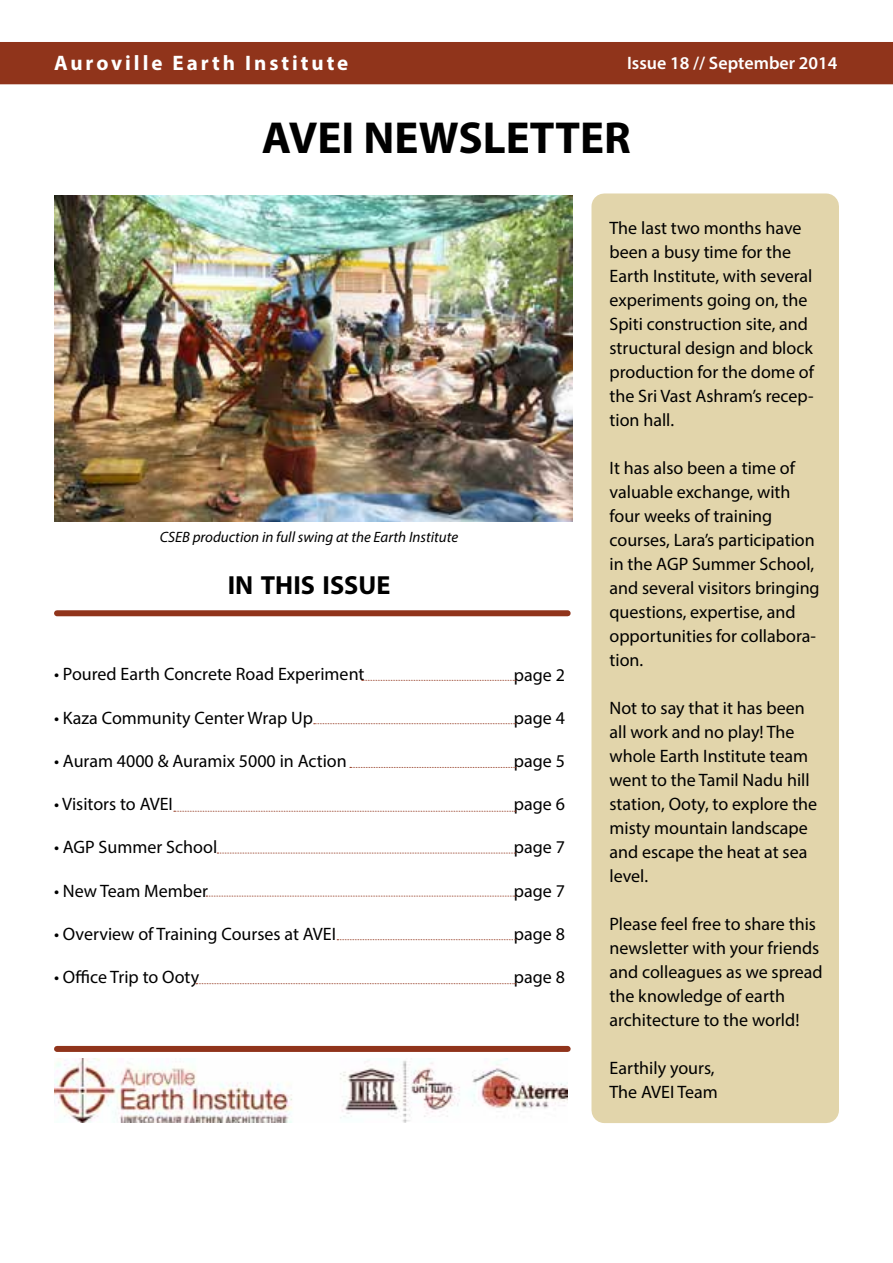
<style>
.page{position:relative;width:893px;height:1263px;background:#fff}
.page>*{position:absolute;margin:0;border:0;box-sizing:border-box;transform-origin:0 0}
.t1{font:700 45px "Myriad Pro";color:#000}
.t2{font:700 26.25px "Myriad Pro";color:#000}
.t3{font:700 21px "Myriad Pro";letter-spacing:.14em;color:#fff}
.t4{font:18px/24px "Myriad Pro";color:#000}
.t5{font:600 18px "Myriad Pro";color:#fff}
.t6{font:italic 15px "Myriad Pro";color:#000}
</style>
<div class="page">
<div style="left:57px;top:1046px;width:511px;height:6px;background:#90341b"></div>
<div style="left:57px;top:610px;width:511px;height:6px;background:#90341b"></div>
<div style="left:0;top:42px;width:893px;height:42px;background:#90341b"></div>
<div style="left:591px;top:193px;width:248px;height:930px;background:#e2d5ab"></div>
<img style="left:54px;top:196px;width:518px;height:326px">
<img style="left:54px;top:1059px;width:513px;height:63px">
<svg style="left:196px;top:983px;width:320px;height:1px"></svg>
<svg style="left:337px;top:939px;width:179px;height:1px"></svg>
<svg style="left:206px;top:896px;width:309px;height:1px"></svg>
<svg style="left:174px;top:811px;width:342px;height:1px"></svg>
<svg style="left:217px;top:853px;width:298px;height:1px"></svg>
<svg style="left:362px;top:680px;width:154px;height:1px"></svg>
<svg style="left:350px;top:767px;width:166px;height:1px"></svg>
<svg style="left:314px;top:723px;width:202px;height:1px"></svg>
<p class="t3" style="left:54px;top:49px;width:296px">Auroville Earth Institute</p>
<p class="t5" style="left:627px;top:51px;width:212px">Issue 18 // September 2014</p>
<h1 class="t1" style="left:262px;top:108px;width:370px">AVEI NEWSLETTER</h1>
<p class="t6" style="left:160px;top:527px;width:300px">CSEB production in full swing at the Earth Institute</p>
<h2 class="t2" style="left:228px;top:568px;width:164px">IN THIS ISSUE</h2>
<p class="t4" style="left:54px;top:662px;width:312px">• Poured Earth Concrete Road Experiment</p>
<p class="t4" style="left:54px;top:705px;width:260px">• Kaza Community Center Wrap Up</p>
<p class="t4" style="left:54px;top:748px;width:294px">• Auram 4000 &amp; Auramix 5000 in Action</p>
<p class="t4" style="left:54px;top:792px;width:120px">• Visitors to AVEI</p>
<p class="t4" style="left:54px;top:835px;width:165px">• AGP Summer School</p>
<p class="t4" style="left:54px;top:878px;width:156px">• New Team Member</p>
<p class="t4" style="left:54px;top:921px;width:284px">• Overview of Training Courses at AVEI</p>
<p class="t4" style="left:54px;top:964px;width:147px">• Office Trip to Ooty</p>
<p class="t4" style="left:514px;top:662px;width:53px">page 2</p>
<p class="t4" style="left:514px;top:705px;width:53px">page 4</p>
<p class="t4" style="left:514px;top:749px;width:53px">page 5</p>
<p class="t4" style="left:514px;top:792px;width:53px">page 6</p>
<p class="t4" style="left:514px;top:835px;width:53px">page 7</p>
<p class="t4" style="left:514px;top:878px;width:53px">page 7</p>
<p class="t4" style="left:514px;top:921px;width:53px">page 8</p>
<p class="t4" style="left:514px;top:965px;width:53px">page 8</p>
<p class="t4" style="left:609px;top:216px;width:206px">The last two months have been a busy time for the<br>Earth Institute, with several experiments going on, the<br>Spiti construction site, and structural design and block production for the dome of the Sri Vast Ashram’s recep&shy;tion hall.</p>
<p class="t4" style="left:609px;top:456px;width:212px">It has also been a time of valuable exchange, with four weeks of training courses, Lara’s participation in the AGP Summer School, and several visitors bringing questions, expertise, and opportunities for collabora&shy;tion.</p>
<p class="t4" style="left:609px;top:696px;width:209px">Not to say that it has been all work and no play! The whole Earth Institute team went to the Tamil Nadu hill station, Ooty, to explore the misty mountain landscape and escape the heat at sea level.</p>
<p class="t4" style="left:609px;top:912px;width:215px">Please feel free to share this newsletter with your friends and colleagues as we spread the knowledge of earth architecture to the world!</p>
<p class="t4" style="left:609px;top:1056px;width:110px">Earthily yours,<br>The AVEI Team</p>
</div>
